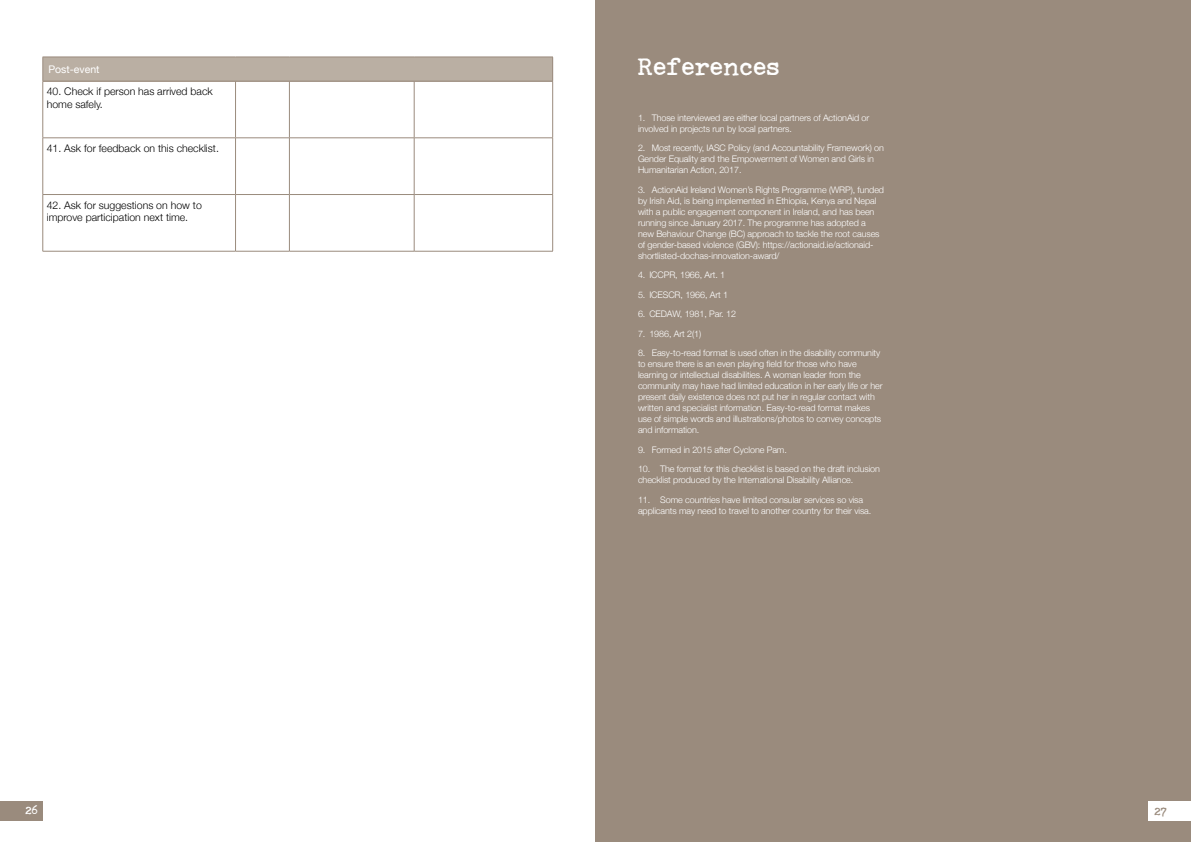
<style>
.page{position:relative;width:1191px;height:842px;background:#fff}
.page>*{position:absolute;margin:0;border:0;box-sizing:border-box;transform-origin:0 0}
.t1{font:800 24px "Smithy XT";letter-spacing:.025em;color:#fff}
.t2{font:300 10.5px/12.5px "Helvetica Neue";color:#000}
.t3{font:10.5px "Helvetica Neue";color:#fff}
.t4{font:800 10.5px "Smithy XT";color:#fff}
.t5{font:800 10.5px "Smithy XT";color:#9a8b7d}
.t6{font:300 9px/11px "Helvetica Neue";letter-spacing:-.01em;color:#fff}
</style>
<div class="page">
<div style="left:0;top:801px;width:43px;height:20px;background:#9a8b7d"></div>
<div style="left:595px;top:0;width:596px;height:842px;background:#9a8b7d"></div>
<div style="left:43px;top:57px;width:509px;height:24px;background:#baafa3"></div>
<svg style="left:43px;top:58px;width:1px;height:23px"></svg>
<svg style="left:552px;top:58px;width:1px;height:23px"></svg>
<hr style="left:43px;top:81px;width:192px;height:1px;background:#9a8b7d">
<hr style="left:235px;top:81px;width:54px;height:1px;background:#9a8b7d">
<hr style="left:289px;top:81px;width:125px;height:1px;background:#9a8b7d">
<hr style="left:414px;top:81px;width:139px;height:1px;background:#9a8b7d">
<hr style="left:43px;top:81px;width:1px;height:57px;background:#9a8b7d">
<hr style="left:235px;top:81px;width:1px;height:57px;background:#9a8b7d">
<hr style="left:289px;top:81px;width:1px;height:57px;background:#9a8b7d">
<hr style="left:414px;top:81px;width:1px;height:57px;background:#9a8b7d">
<hr style="left:552px;top:81px;width:1px;height:57px;background:#9a8b7d">
<hr style="left:43px;top:138px;width:192px;height:1px;background:#9a8b7d">
<hr style="left:43px;top:138px;width:1px;height:56px;background:#9a8b7d">
<hr style="left:235px;top:138px;width:54px;height:1px;background:#9a8b7d">
<hr style="left:235px;top:138px;width:1px;height:56px;background:#9a8b7d">
<hr style="left:289px;top:138px;width:125px;height:1px;background:#9a8b7d">
<hr style="left:289px;top:138px;width:1px;height:56px;background:#9a8b7d">
<hr style="left:414px;top:138px;width:139px;height:1px;background:#9a8b7d">
<hr style="left:414px;top:138px;width:1px;height:56px;background:#9a8b7d">
<hr style="left:552px;top:138px;width:1px;height:56px;background:#9a8b7d">
<hr style="left:43px;top:194px;width:192px;height:1px;background:#9a8b7d">
<hr style="left:43px;top:195px;width:1px;height:56px;background:#9a8b7d">
<hr style="left:235px;top:194px;width:54px;height:1px;background:#9a8b7d">
<hr style="left:235px;top:195px;width:1px;height:56px;background:#9a8b7d">
<hr style="left:289px;top:194px;width:125px;height:1px;background:#9a8b7d">
<hr style="left:289px;top:195px;width:1px;height:56px;background:#9a8b7d">
<hr style="left:414px;top:194px;width:139px;height:1px;background:#9a8b7d">
<hr style="left:414px;top:195px;width:1px;height:56px;background:#9a8b7d">
<hr style="left:552px;top:195px;width:1px;height:56px;background:#9a8b7d">
<hr style="left:43px;top:251px;width:192px;height:1px;background:#9a8b7d">
<hr style="left:235px;top:251px;width:54px;height:1px;background:#9a8b7d">
<hr style="left:289px;top:251px;width:125px;height:1px;background:#9a8b7d">
<hr style="left:414px;top:251px;width:139px;height:1px;background:#9a8b7d">
<hr style="left:43px;top:57px;width:192px;height:1px;background:#9a8b7d">
<hr style="left:235px;top:57px;width:54px;height:1px;background:#9a8b7d">
<hr style="left:289px;top:57px;width:125px;height:1px;background:#9a8b7d">
<hr style="left:414px;top:57px;width:139px;height:1px;background:#9a8b7d">
<div style="left:1148px;top:801px;width:43px;height:20px;background:#fff"></div>
<p class="t3" style="left:48px;top:61px;width:53px">Post-event</p>
<p class="t2" style="left:47px;top:85px;width:167px">40. Check if person has arrived back home safely.</p>
<p class="t2" style="left:47px;top:141px;width:174px">41. Ask for feedback on this checklist.</p>
<p class="t2" style="left:47px;top:198px;width:157px">42. Ask for suggestions on how to improve participation next time.</p>
<p class="t4" style="left:25px;top:804px;width:13px">26</p>
<h1 class="t1" style="left:637px;top:51px;width:143px">References</h1>
<p class="t6" style="left:638px;top:111px;width:233px">1. Those interviewed are either local partners of ActionAid or involved in projects run by local partners.</p>
<p class="t6" style="left:638px;top:142px;width:247px">2. Most recently, IASC Policy (and Accountability Framework) on<br>Gender Equality and the Empowerment of Women and Girls in<br>Humanitarian Action, 2017.</p>
<p class="t6" style="left:638px;top:183px;width:248px">3. ActionAid Ireland Women’s Rights Programme (WRP), funded by Irish Aid, is being implemented in Ethiopia, Kenya and Nepal with a public engagement component in Ireland, and has been running since January 2017. The programme has adopted a<br>new Behaviour Change (BC) approach to tackle the root causes of gender-based violence (GBV): https://actionaid.ie/actionaid&shy;shortlisted-dochas-innovation-award/</p>
<p class="t6" style="left:638px;top:269px;width:89px">4. ICCPR, 1966, Art. 1</p>
<p class="t6" style="left:638px;top:288px;width:92px">5. ICESCR, 1966, Art 1</p>
<p class="t6" style="left:638px;top:308px;width:99px">6. CEDAW, 1981, Par. 12</p>
<p class="t6" style="left:638px;top:327px;width:65px">7. 1986, Art 2(1)</p>
<p class="t6" style="left:638px;top:347px;width:246px">8. Easy-to-read format is used often in the disability community to ensure there is an even playing field for those who have learning or intellectual disabilities. A woman leader from the community may have had limited education in her early life or her present daily existence does not put her in regular contact with written and specialist information. Easy-to-read format makes use of simple words and illustrations/photos to convey concepts and information.</p>
<p class="t6" style="left:638px;top:443px;width:150px">9. Formed in 2015 after Cyclone Pam.</p>
<p class="t6" style="left:638px;top:463px;width:243px">10. The format for this checklist is based on the draft inclusion checklist produced by the International Disability Alliance.</p>
<p class="t6" style="left:638px;top:493px;width:235px">11. Some countries have limited consular services so visa applicants may need to travel to another country for their visa.</p>
<p class="t5" style="left:1154px;top:804px;width:14px">27</p>
</div>
